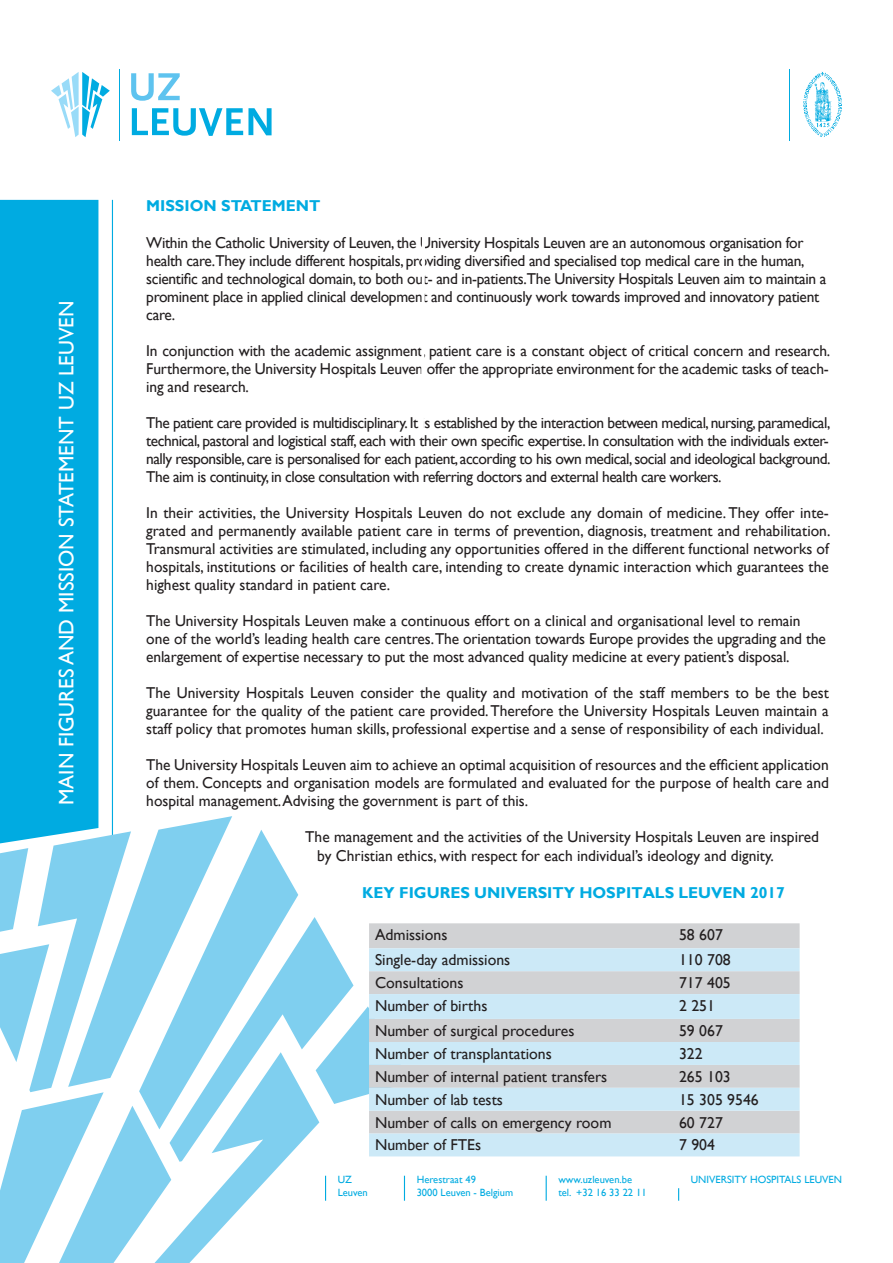
<style>
.page{position:relative;width:893px;height:1263px;background:#fff}
.page>*{position:absolute;margin:0;border:0;box-sizing:border-box;transform-origin:0 0}
.t1{font:21px "Gill Sans";color:#fff}
.t2{font:15.75px/18px "Gill Sans";letter-spacing:-.01em;color:#231f20;text-align:justify}
.t3{font:700 15.75px "Gill Sans";color:#00abe1}
.t4{font:10.5px/12.6px "Gill Sans";color:#00abe1}
</style>
<div class="page">
<div style="left:0;top:200px;width:98px;height:616px;background:#00abe1"></div>
<hr style="left:112px;top:200px;width:1px;height:636px;background:#00abe1">
<hr style="left:119px;top:69px;width:1px;height:71px;background:#00abe1">
<svg style="left:131px;top:73px;width:49px;height:28px"></svg>
<svg style="left:132px;top:108px;width:140px;height:28px"></svg>
<svg style="left:51px;top:72px;width:59px;height:65px"></svg>
<hr style="left:789px;top:69px;width:1px;height:71px;background:#00abe1">
<svg style="left:803px;top:72px;width:39px;height:65px"></svg>
<svg style="left:0;top:816px;width:411px;height:447px"></svg>
<svg style="left:546px;top:1176px;width:1px;height:25px"></svg>
<svg style="left:678px;top:1188px;width:1px;height:13px"></svg>
<div style="left:369px;top:923px;width:431px;height:25px;background:#d1d2d4"></div>
<svg style="left:369px;top:948px;width:431px;height:208px;background:#cedfe7"></svg>
<p class="t1" style="left:54px;top:805px;width:506px;rotate:-90deg">MAIN FIGURES AND MISSION STATEMENT UZ LEUVEN</p>
<p class="t3" style="left:146px;top:196px;width:176px">MISSION STATEMENT</p>
<p class="t2" style="left:146px;top:234px;width:682px;text-align:left">Within the Catholic University of Leuven, the University Hospitals Leuven are an autonomous organisation for health care.They include different hospitals, providing diversified and specialised top medical care in the human, scientific and technological domain, to both out- and in-patients.The University Hospitals Leuven aim to maintain a prominent place in applied clinical development and continuously work towards improved and innovatory patient care.</p>
<p class="t2" style="left:146px;top:342px;width:686px">In conjunction with the academic assignment, patient care is a constant object of critical concern and research.<br>Furthermore, the University Hospitals Leuven offer the appropriate environment for the academic tasks of teach&shy;ing and research.</p>
<p class="t2" style="left:146px;top:414px;width:686px">The patient care provided is multidisciplinary. It is established by the interaction between medical, nursing, paramedical, technical, pastoral and logistical staff, each with their own specific expertise. In consultation with the individuals exter&shy;nally responsible, care is personalised for each patient, according to his own medical, social and ideological background.<br>The aim is continuity, in close consultation with referring doctors and external health care workers.</p>
<p class="t2" style="left:146px;top:504px;width:686px">In their activities, the University Hospitals Leuven do not exclude any domain of medicine. They offer inte&shy;grated and permanently available patient care in terms of prevention, diagnosis, treatment and rehabilitation.<br>Transmural activities are stimulated, including any opportunities offered in the different functional networks of hospitals, institutions or facilities of health care, intending to create dynamic interaction which guarantees the highest quality standard in patient care.</p>
<p class="t2" style="left:146px;top:612px;width:681px;text-align:left">The University Hospitals Leuven make a continuous effort on a clinical and organisational level to remain one of the world’s leading health care centres.The orientation towards Europe provides the upgrading and the enlargement of expertise necessary to put the most advanced quality medicine at every patient’s disposal.</p>
<p class="t2" style="left:146px;top:684px;width:684px">The University Hospitals Leuven consider the quality and motivation of the staff members to be the best guarantee for the quality of the patient care provided. Therefore the University Hospitals Leuven maintain a staff policy that promotes human skills, professional expertise and a sense of responsibility of each individual.</p>
<p class="t2" style="left:146px;top:756px;width:684px">The University Hospitals Leuven aim to achieve an optimal acquisition of resources and the efficient application of them. Concepts and organisation models are formulated and evaluated for the purpose of health care and hospital management. Advising the government is part of this.</p>
<p class="t2" style="left:317px;top:827px;width:503px;line-height:18.9px;text-indent:-12px">The management and the activities of the University Hospitals Leuven are inspired by Christian ethics, with respect for each individual’s ideology and dignity.</p>
<p class="t3" style="left:362px;top:884px;width:424px">KEY FIGURES UNIVERSITY HOSPITALS LEUVEN 2017</p>
<p class="t2" style="left:375px;top:926px;width:74px">Admissions</p>
<p class="t2" style="left:679px;top:926px;width:45px">58 607</p>
<p class="t2" style="left:375px;top:951px;width:137px">Single-day admissions</p>
<p class="t2" style="left:679px;top:951px;width:53px">110 708</p>
<p class="t2" style="left:375px;top:974px;width:90px">Consultations</p>
<p class="t2" style="left:679px;top:974px;width:53px">717 405</p>
<p class="t2" style="left:375px;top:997px;width:114px">Number of births</p>
<p class="t2" style="left:679px;top:997px;width:37px">2 251</p>
<p class="t2" style="left:375px;top:1022px;width:201px">Number of surgical procedures</p>
<p class="t2" style="left:679px;top:1022px;width:45px">59 067</p>
<p class="t2" style="left:375px;top:1045px;width:178px">Number of transplantations</p>
<p class="t2" style="left:679px;top:1045px;width:25px">322</p>
<p class="t2" style="left:375px;top:1068px;width:234px">Number of internal patient transfers</p>
<p class="t2" style="left:679px;top:1068px;width:53px">265 103</p>
<p class="t2" style="left:375px;top:1091px;width:129px">Number of lab tests</p>
<p class="t2" style="left:679px;top:1091px;width:81px">15 305 9546</p>
<p class="t2" style="left:375px;top:1113px;width:238px">Number of calls on emergency room</p>
<p class="t2" style="left:679px;top:1113px;width:45px">60 727</p>
<p class="t2" style="left:375px;top:1136px;width:108px">Number of FTEs</p>
<p class="t2" style="left:679px;top:1136px;width:37px">7 904</p>
<p class="t4" style="left:338px;top:1173px;width:32px">UZ<br>Leuven</p>
<p class="t4" style="left:691px;top:1173px;width:153px">UNIVERSITY HOSPITALS LEUVEN</p>
<p class="t4" style="left:417px;top:1173px;width:98px">Herestraat 49<br>3000 Leuven - Belgium</p>
<p class="t4" style="left:558px;top:1173px;width:90px">www.uzleuven.be tel. +32 16 33 22 11</p>
</div>
